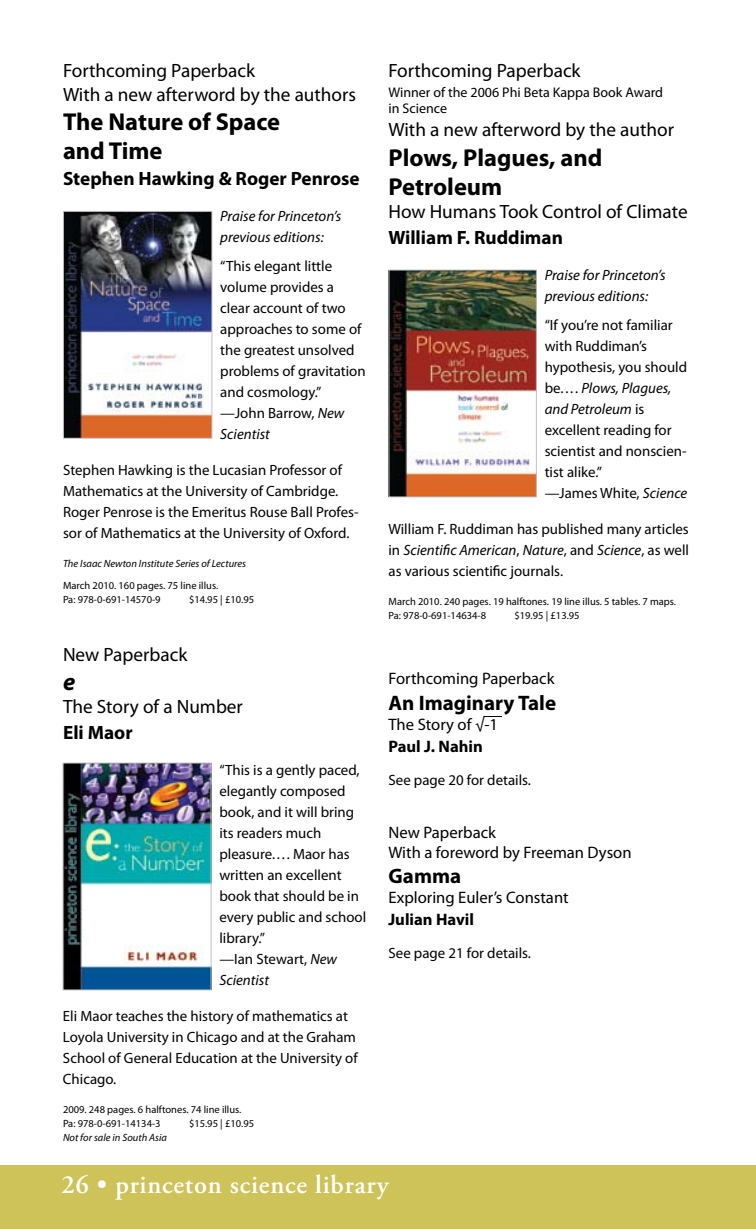
<style>
.page{position:relative;width:756px;height:1229px;background:#fff}
.page>*{position:absolute;margin:0;border:0;box-sizing:border-box;transform-origin:0 0}
.t1{font:600 26.25px "Adobe Garamond Pro";letter-spacing:.03em;color:#fff}
.t2{font:700 24.5px/29.4px "Myriad Pro";color:#000}
.t3{font:italic 700 24.5px "Myriad Pro";color:#000}
.t4{font:700 21px "Myriad Pro";color:#000}
.t5{font:19.25px/23.1px "Myriad Pro";color:#000}
.t6{font:700 19.25px "Myriad Pro";color:#000}
.t7{font:16.62px/19.9px "Myriad Pro";color:#000}
.t8{font:700 16.62px "Myriad Pro";color:#000}
.t9{font:14.88px/21px "Myriad Pro";color:#000}
.t10{font:italic 14.88px/21px "Myriad Pro";color:#000}
.t11{font:14px/16.6px "Myriad Pro";color:#000}
.t12{font:10.5px/14px "Myriad Pro";color:#000}
.t13{font:italic 10.5px "Myriad Pro";color:#000}
.s1{font-style:italic}
</style>
<div class="page">
<svg style="left:484px;top:716px;width:18px;height:1px"></svg>
<div style="left:0;top:1166px;width:756px;height:62px;background:#cdc358"></div>
<img style="left:65px;top:213px;width:145px;height:224px">
<div style="left:63px;top:211px;width:149px;height:228px;border:1px solid #c1c2c4"></div>
<img style="left:390px;top:272px;width:145px;height:223px">
<div style="left:388px;top:270px;width:149px;height:227px;border:1px solid #c1c2c4"></div>
<img style="left:65px;top:764px;width:144px;height:224px">
<div style="left:63px;top:762px;width:148px;height:228px;border:1px solid #c1c2c4"></div>
<p class="t5" style="left:63px;top:60px;width:295px">Forthcoming Paperback<br>With a new afterword by the authors</p>
<h2 class="t2" style="left:63px;top:107px;width:219px">The Nature of Space and Time</h2>
<p class="t6" style="left:63px;top:168px;width:298px">Stephen Hawking &amp; Roger Penrose</p>
<p class="t10" style="left:220px;top:206px;width:123px">Praise for Princeton’s previous editions:</p>
<p class="t9" style="left:220px;top:256px;width:147px">“This elegant little volume provides a clear account of two approaches to some of the greatest unsolved problems of gravitation and cosmology.” —John Barrow, <span class="s1">New<br>Scientist</span></p>
<p class="t9" style="left:63px;top:460px;width:297px">Stephen Hawking is the Lucasian Professor of Mathematics at the University of Cambridge.<br>Roger Penrose is the Emeritus Rouse Ball Profes&shy;sor of Mathematics at the University of Oxford.</p>
<p class="t13" style="left:63px;top:558px;width:185px">The Isaac Newton Institute Series of Lectures</p>
<p class="t12" style="left:63px;top:578px;width:157px">March 2010. 160 pages. 75 line illus.<br>Pa: 978-0-691-14570-9</p>
<p class="t12" style="left:189px;top:592px;width:67px">$14.95 | £10.95</p>
<p class="t5" style="left:63px;top:643px;width:126px">New Paperback</p>
<h2 class="t3" style="left:63px;top:668px;width:14px">e</h2>
<p class="t5" style="left:63px;top:695px;width:181px">The Story of a Number</p>
<p class="t6" style="left:63px;top:721px;width:71px">Eli Maor</p>
<p class="t9" style="left:219px;top:759px;width:148px">“This is a gently paced, elegantly composed book, and it will bring its readers much pleasure. . . . Maor has written an excellent book that should be in every public and school library.”<br>—Ian Stewart, <span class="s1">New<br>Scientist</span></p>
<p class="t9" style="left:63px;top:1005px;width:296px">Eli Maor teaches the history of mathematics at Loyola University in Chicago and at the Graham School of General Education at the University of Chicago.</p>
<p class="t12" style="left:63px;top:1102px;width:180px">2009. 248 pages. 6 halftones. 74 line illus.<br>Pa: 978-0-691-14134-3</p>
<p class="t12" style="left:189px;top:1116px;width:67px">$15.95 | £10.95</p>
<p class="t13" style="left:63px;top:1132px;width:106px">Not for sale in South Asia</p>
<p class="t5" style="left:388px;top:60px;width:194px">Forthcoming Paperback</p>
<p class="t11" style="left:388px;top:84px;width:276px">Winner of the 2006 Phi Beta Kappa Book Award in Science</p>
<p class="t5" style="left:388px;top:119px;width:287px">With a new afterword by the author</p>
<h2 class="t2" style="left:388px;top:143px;width:215px">Plows, Plagues, and<br>Petroleum</h2>
<p class="t5" style="left:388px;top:201px;width:301px">How Humans Took Control of Climate</p>
<p class="t6" style="left:388px;top:227px;width:176px">William F. Ruddiman</p>
<p class="t10" style="left:545px;top:265px;width:123px">Praise for Princeton’s previous editions:</p>
<p class="t9" style="left:545px;top:315px;width:144px">“If you’re not familiar with Ruddiman’s hypothesis, you should be. . . . <span class="s1">Plows, Plagues, and Petroleum</span> is excellent reading for scientist and nonscien&shy;tist alike.”<br>—James White, <span class="s1">Science</span></p>
<p class="t9" style="left:388px;top:519px;width:302px;text-align:justify">William F. Ruddiman has published many articles in <span class="s1">Scientific American</span>, <span class="s1">Nature</span>, and <span class="s1">Science</span>, as well as various scientific journals.</p>
<p class="t12" style="left:388px;top:595px;width:289px">March 2010. 240 pages. 19 halftones. 19 line illus. 5 tables. 7 maps.<br>Pa: 978-0-691-14634-8</p>
<p class="t12" style="left:514px;top:609px;width:67px">$19.95 | £13.95</p>
<p class="t7" style="left:388px;top:669px;width:167px">Forthcoming Paperback</p>
<h3 class="t4" style="left:388px;top:690px;width:169px">An Imaginary Tale</h3>
<p class="t7" style="left:388px;top:714px;width:111px">The Story of √-1</p>
<p class="t8" style="left:388px;top:737px;width:96px">Paul J. Nahin</p>
<p class="t9" style="left:388px;top:769px;width:144px">See page 20 for details.</p>
<p class="t7" style="left:388px;top:822px;width:245px">New Paperback<br>With a foreword by Freeman Dyson</p>
<h3 class="t4" style="left:388px;top:864px;width:74px">Gamma</h3>
<p class="t7" style="left:388px;top:887px;width:182px">Exploring Euler’s Constant</p>
<p class="t8" style="left:388px;top:910px;width:87px">Julian Havil</p>
<p class="t9" style="left:388px;top:943px;width:144px">See page 21 for details.</p>
<h1 class="t1" style="left:61px;top:1169px;width:329px">26 • princeton science library</h1>
</div>
